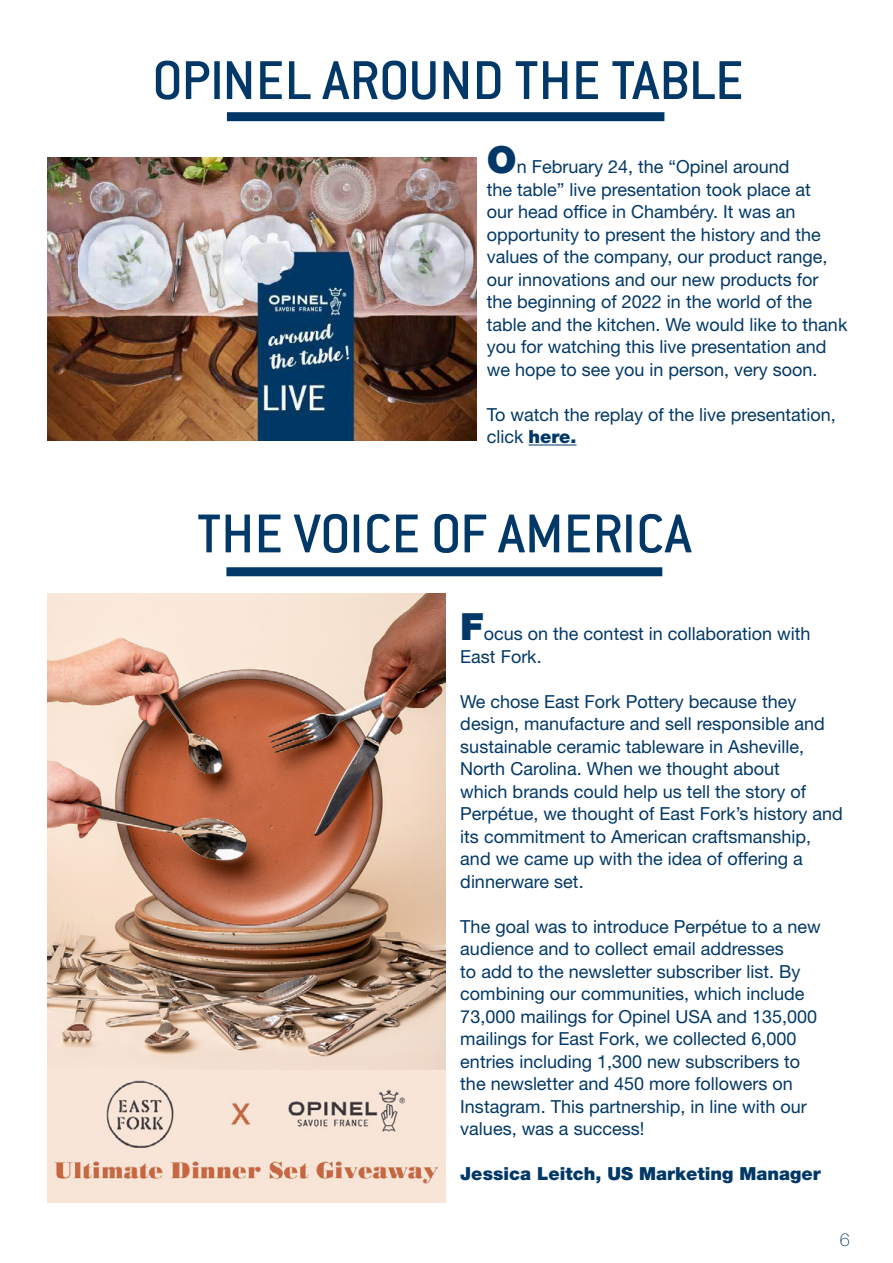
<style>
.page{position:relative;width:893px;height:1263px;background:#fff}
.page>*{position:absolute;margin:0;border:0;box-sizing:border-box;transform-origin:0 0}
.t1{font:500 60px "Conduit ITC Std";color:#023867}
.t2{font:18px/22.5px "Helvetica Neue LT Std";color:#023867}
.t3{font:900 18px "Helvetica Neue LT Std";color:#023867}
.t4{font:100 18px "Helvetica Neue LT Std";color:#023867}
.s1{font-weight:900;font-size:37.5px}
.s2{font-weight:900}
</style>
<div class="page">
<div style="left:227px;top:112px;width:437px;height:9px;background:#023867"></div>
<hr style="left:529px;top:444px;width:48px;height:1px;background:#023867">
<div style="left:226px;top:567px;width:436px;height:9px;background:#023867"></div>
<img style="left:48px;top:157px;width:428px;height:284px">
<img style="left:48px;top:593px;width:397px;height:609px">
<h1 class="t1" style="left:152px;top:44px;width:593px">OPINEL AROUND THE TABLE</h1>
<p class="t2" style="left:487px;top:155px;width:362px"><span class="s1">O</span>n February 24, the “Opinel around<br>the table” live presentation took place at<br>our head office in Chambéry. It was an opportunity to present the history and the values of the company, our product range, our innovations and our new products for the beginning of 2022 in the world of the table and the kitchen. We would like to thank you for watching this live presentation and we hope to see you in person, very soon.</p>
<p class="t2" style="left:487px;top:403px;width:351px">To watch the replay of the live presentation, click <span class="s2">here.</span></p>
<h1 class="t1" style="left:197px;top:497px;width:496px">THE VOICE OF AMERICA</h1>
<p class="t2" style="left:460px;top:622px;width:352px"><span class="s1">F</span>ocus on the contest in collaboration with<br>East Fork.</p>
<p class="t2" style="left:460px;top:690px;width:384px">We chose East Fork Pottery because they design, manufacture and sell responsible and sustainable ceramic tableware in Asheville, North Carolina. When we thought about<br>which brands could help us tell the story of Perpétue, we thought of East Fork’s history and its commitment to American craftsmanship, and we came up with the idea of offering a dinnerware set.</p>
<p class="t2" style="left:460px;top:915px;width:362px">The goal was to introduce Perpétue to a new audience and to collect email addresses<br>to add to the newsletter subscriber list. By combining our communities, which include 73,000 mailings for Opinel USA and 135,000 mailings for East Fork, we collected 6,000 entries including 1,300 new subscribers to the newsletter and 450 more followers on Instagram. This partnership, in line with our values, was a success!</p>
<p class="t3" style="left:460px;top:1163px;width:362px">Jessica Leitch, US Marketing Manager</p>
<p class="t4" style="left:840px;top:1229px;width:12px">6</p>
</div>
